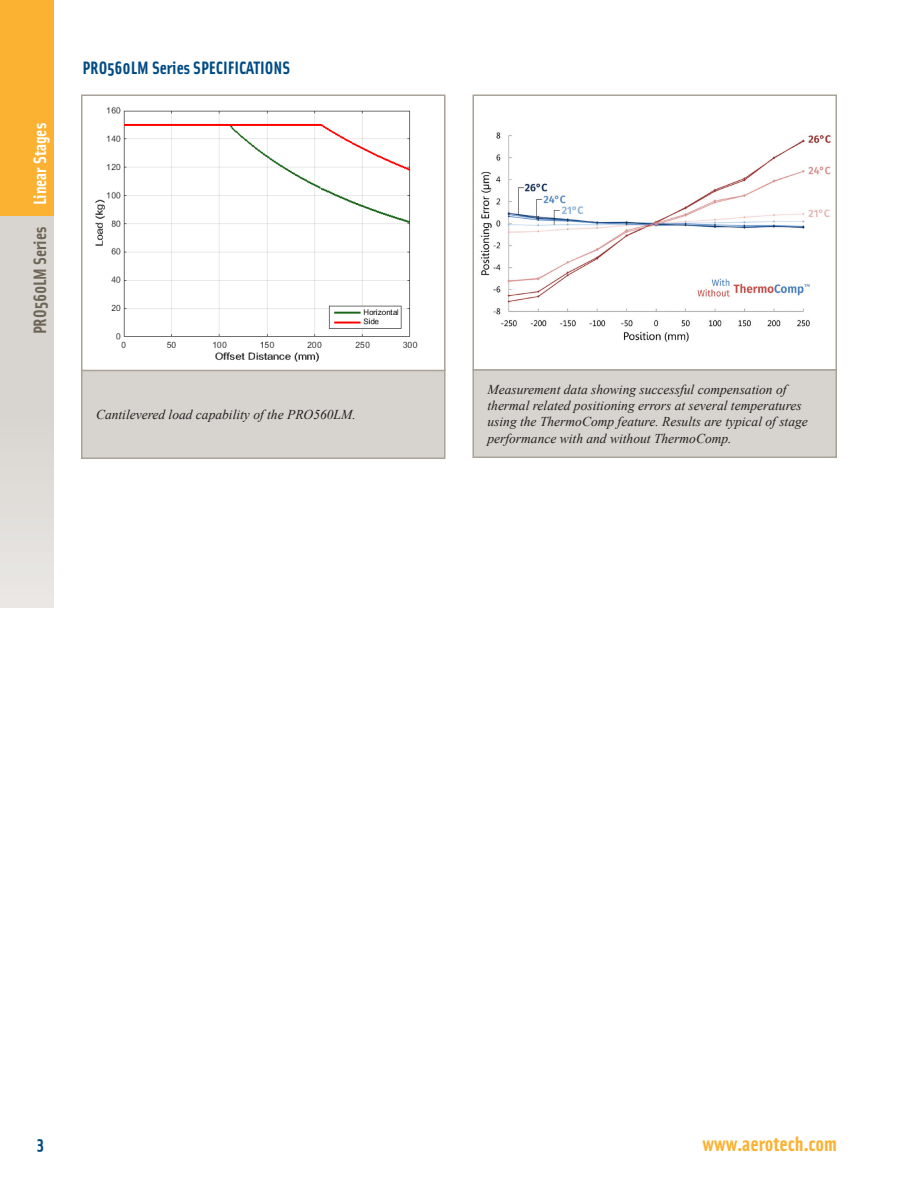
<style>
.page{position:relative;width:918px;height:1188px;background:#fff}
.page>*{position:absolute;margin:0;border:0;box-sizing:border-box;transform-origin:0 0}
.t1{font:700 21px "Solex OT";color:#fbb131}
.Page_Headers{font:700 18px "Solex OT";color:#004b84}
.t2{font:700 18px "Solex OT";color:#6d6658}
.t3{font:700 18px "Solex OT";color:#fff}
.Captions{font:italic 13.5px/16.2px "Times New Roman";color:#231f20}
</style>
<div class="page">
<div style="left:0;top:216px;width:54px;height:391px;background:linear-gradient(to bottom,#d3cfc9,#e6e3e0)"></div>
<div style="left:0;top:0;width:54px;height:216px;background:#fbb131"></div>
<div style="left:82px;top:369px;width:363px;height:89px;background:#d7d3ce"></div>
<div style="left:81px;top:369px;width:365px;height:90px;border:2px solid #a9a39a"></div>
<img style="left:95px;top:107px;width:323px;height:255px">
<div style="left:81px;top:94px;width:365px;height:277px;border:2px solid #a9a39a"></div>
<img style="left:480px;top:132px;width:351px;height:210px">
<div style="left:472px;top:94px;width:365px;height:277px;border:2px solid #a9a39a"></div>
<div style="left:473px;top:370px;width:363px;height:87px;background:#d7d3ce"></div>
<div style="left:472px;top:369px;width:365px;height:89px;border:2px solid #a9a39a"></div>
<h2 class="t3" style="left:28px;top:205px;width:84px;rotate:-90deg">Linear Stages</h2>
<h2 class="t2" style="left:28px;top:334px;width:109px;rotate:-90deg">PRO560LM Series</h2>
<p class="Page_Headers" style="left:82px;top:56px;width:209px">PRO560LM Series SPECIFICATIONS</p>
<p class="Captions" style="left:96px;top:406px;width:261px">Cantilevered load capability of the PRO560LM.</p>
<p class="Captions" style="left:488px;top:381px;width:322px">Measurement data showing successful compensation of thermal related positioning errors at several temperatures using the ThermoComp feature. Results are typical of stage performance with and without ThermoComp.</p>
<h2 class="Page_Headers" style="left:37px;top:1132px;width:8px">3</h2>
<h1 class="t1" style="left:702px;top:1130px;width:136px">www.aerotech.com</h1>
</div>
